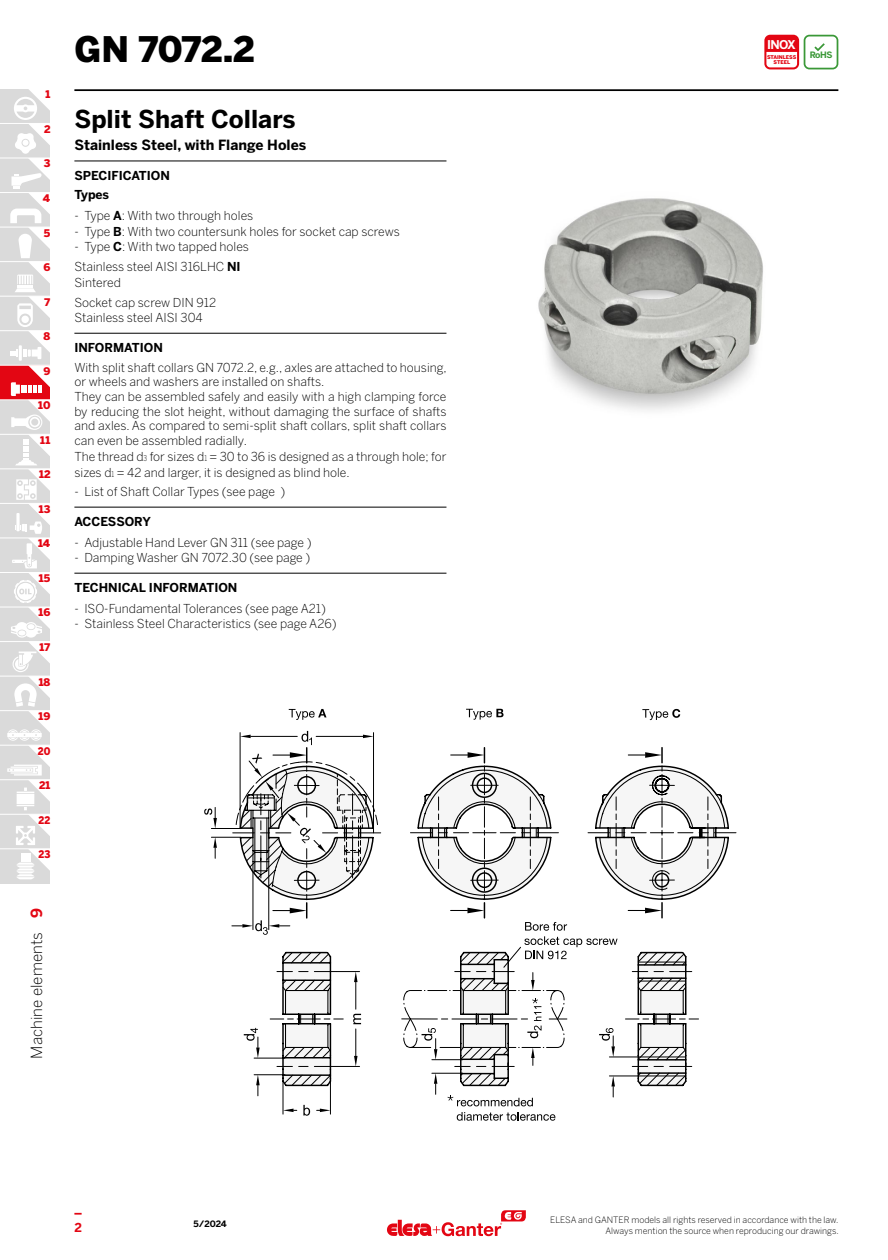
<style>
.page{position:relative;width:888px;height:1260px;background:#fff}
.page>*{position:absolute;margin:0;border:0;box-sizing:border-box;transform-origin:0 0}
.t1{font:900 35px "Benton Sans";letter-spacing:-.005em;color:#000}
.t2{font:700 24.5px "Benton Sans";color:#000}
.t3{font:300 15.4px "Benton Sans";color:#000}
.t4{font:700 15.4px "Benton Sans";color:#e30613}
.t5{font:700 14px "Benton Sans";color:#000}
.t6{font:300 12.25px/15px "Benton Sans";color:#000}
.t7{font:700 12.25px/19.6px "Benton Sans";color:#000}
.t8{font:700 12.25px "Benton Sans";color:#e30613}
.t9{font:700 12.08px "Benton Sans";color:#fff}
.t10{font:900 10.5px "Benton Sans";color:#e30613}
.t11{font:900 10.5px "Benton Sans";color:#e30613;scale:.9 1}
.t12{font:300 8.75px "Benton Sans";color:#000}
.t13{font:700 8.75px "Benton Sans";color:#000}
.t14{font:700 8.75px "Benton Sans";color:#3a9837}
.t15{font:900 5.08px/4.9px "Benton Sans";letter-spacing:-.005em;color:#e30613;text-align:center}
.s1{font-weight:700}
.s2{font-size:7.88px}
</style>
<div class="page">
<svg style="left:764px;top:35px;width:74px;height:34px"></svg>
<hr style="left:74px;top:161px;width:372px;height:1px;background:#000">
<hr style="left:74px;top:333px;width:372px;height:1px;background:#000">
<hr style="left:74px;top:507px;width:372px;height:1px;background:#000">
<hr style="left:74px;top:573px;width:372px;height:1px;background:#000">
<img style="left:538px;top:198px;width:225px;height:213px">
<svg style="left:232px;top:925px;width:8px;height:2px"></svg>
<hr style="left:240px;top:733px;width:1px;height:95px;background:#000">
<hr style="left:373px;top:733px;width:1px;height:100px;background:#000">
<hr style="left:251px;top:736px;width:46px;height:1px;background:#000">
<hr style="left:316px;top:736px;width:47px;height:1px;background:#000">
<svg style="left:301px;top:731px;width:11px;height:14px"></svg>
<svg style="left:240px;top:735px;width:11px;height:3px"></svg>
<svg style="left:363px;top:735px;width:10px;height:3px"></svg>
<svg style="left:468px;top:752px;width:16px;height:6px"></svg>
<svg style="left:645px;top:752px;width:17px;height:6px"></svg>
<svg style="left:257px;top:1086px;width:2px;height:10px"></svg>
<hr style="left:283px;top:1081px;width:1px;height:33px;background:#000">
<hr style="left:330px;top:1081px;width:1px;height:33px;background:#000">
<svg style="left:303px;top:1105px;width:7px;height:11px"></svg>
<svg style="left:283px;top:1109px;width:14px;height:3px"></svg>
<svg style="left:317px;top:1109px;width:13px;height:3px"></svg>
<svg style="left:204px;top:752px;width:142px;height:107px"></svg>
<svg style="left:631px;top:766px;width:105px;height:130px"></svg>
<svg style="left:454px;top:766px;width:61px;height:7px"></svg>
<svg style="left:240px;top:773px;width:446px;height:313px"></svg>
<svg style="left:466px;top:709px;width:38px;height:11px"></svg>
<svg style="left:642px;top:709px;width:38px;height:11px"></svg>
<svg style="left:289px;top:709px;width:37px;height:11px"></svg>
<svg style="left:403px;top:922px;width:296px;height:184px"></svg>
<svg style="left:457px;top:1112px;width:98px;height:9px"></svg>
<svg style="left:74px;top:1213px;width:8px;height:2px"></svg>
<hr style="left:74px;top:89px;width:764px;height:2px;background:#000">
<div style="left:0;top:745px;width:50px;height:35px;background:#dadada"></div>
<div style="left:0;top:711px;width:50px;height:34px;background:#dadada"></div>
<div style="left:0;top:849px;width:50px;height:34px;background:#dadada"></div>
<div style="left:0;top:814px;width:50px;height:35px;background:#dadada"></div>
<div style="left:0;top:780px;width:50px;height:34px;background:#dadada"></div>
<div style="left:0;top:158px;width:50px;height:35px;background:#dadada"></div>
<div style="left:0;top:193px;width:50px;height:34px;background:#dadada"></div>
<div style="left:0;top:123px;width:50px;height:35px;background:#dadada"></div>
<div style="left:0;top:89px;width:50px;height:34px;background:#dadada"></div>
<hr style="left:0;top:123px;width:50px;height:1px;background:#fff">
<div style="left:0;top:227px;width:50px;height:35px;background:#dadada"></div>
<div style="left:0;top:262px;width:50px;height:34px;background:#dadada"></div>
<div style="left:0;top:296px;width:50px;height:35px;background:#dadada"></div>
<div style="left:0;top:331px;width:50px;height:34px;background:#dadada"></div>
<div style="left:0;top:365px;width:50px;height:35px;background:#e30613"></div>
<div style="left:0;top:400px;width:50px;height:34px;background:#dadada"></div>
<div style="left:0;top:434px;width:50px;height:35px;background:#dadada"></div>
<div style="left:0;top:469px;width:50px;height:34px;background:#dadada"></div>
<div style="left:0;top:503px;width:50px;height:35px;background:#dadada"></div>
<div style="left:0;top:538px;width:50px;height:34px;background:#dadada"></div>
<div style="left:0;top:572px;width:50px;height:35px;background:#dadada"></div>
<div style="left:0;top:607px;width:50px;height:35px;background:#dadada"></div>
<div style="left:0;top:642px;width:50px;height:34px;background:#dadada"></div>
<div style="left:0;top:676px;width:50px;height:35px;background:#dadada"></div>
<hr style="left:0;top:158px;width:50px;height:1px;background:#fff">
<hr style="left:0;top:192px;width:50px;height:1px;background:#fff">
<hr style="left:0;top:227px;width:50px;height:1px;background:#fff">
<hr style="left:0;top:261px;width:50px;height:1px;background:#fff">
<hr style="left:0;top:296px;width:50px;height:1px;background:#fff">
<hr style="left:0;top:330px;width:50px;height:1px;background:#fff">
<hr style="left:0;top:365px;width:50px;height:1px;background:#fff">
<hr style="left:0;top:399px;width:50px;height:1px;background:#fff">
<hr style="left:0;top:434px;width:50px;height:1px;background:#fff">
<hr style="left:0;top:468px;width:50px;height:1px;background:#fff">
<hr style="left:0;top:503px;width:50px;height:1px;background:#fff">
<hr style="left:0;top:538px;width:50px;height:1px;background:#fff">
<hr style="left:0;top:572px;width:50px;height:1px;background:#fff">
<hr style="left:0;top:607px;width:50px;height:1px;background:#fff">
<hr style="left:0;top:641px;width:50px;height:1px;background:#fff">
<hr style="left:0;top:676px;width:50px;height:1px;background:#fff">
<hr style="left:0;top:710px;width:50px;height:1px;background:#fff">
<hr style="left:0;top:745px;width:50px;height:1px;background:#fff">
<hr style="left:0;top:779px;width:50px;height:1px;background:#fff">
<hr style="left:0;top:814px;width:50px;height:1px;background:#fff">
<hr style="left:0;top:848px;width:50px;height:1px;background:#fff">
<hr style="left:7px;top:768px;width:26px;height:4px;background:#f1f1f1">
<hr style="left:7px;top:733px;width:35px;height:4px;background:#f4f4f4">
<svg style="left:8px;top:89px;width:42px;height:790px"></svg>
<svg style="left:387px;top:1210px;width:139px;height:26px"></svg>
<p class="t10" style="left:45px;top:86px;width:6px">1</p>
<p class="t10" style="left:44px;top:121px;width:8px">2</p>
<p class="t10" style="left:44px;top:156px;width:8px">3</p>
<p class="t10" style="left:43px;top:190px;width:9px">4</p>
<p class="t10" style="left:44px;top:225px;width:8px">5</p>
<p class="t10" style="left:43px;top:259px;width:9px">6</p>
<p class="t10" style="left:45px;top:294px;width:7px">7</p>
<p class="t10" style="left:44px;top:329px;width:8px">8</p>
<p class="t10" style="left:44px;top:363px;width:9px">9</p>
<p class="t10" style="left:38px;top:398px;width:14px">10</p>
<p class="t10" style="left:40px;top:432px;width:12px">11</p>
<p class="t10" style="left:39px;top:467px;width:13px">12</p>
<p class="t10" style="left:39px;top:501px;width:13px">13</p>
<p class="t10" style="left:38px;top:536px;width:14px">14</p>
<p class="t10" style="left:39px;top:570px;width:13px">15</p>
<p class="t10" style="left:39px;top:605px;width:13px">16</p>
<p class="t10" style="left:40px;top:639px;width:12px">17</p>
<p class="t10" style="left:39px;top:674px;width:13px">18</p>
<p class="t10" style="left:39px;top:708px;width:13px">19</p>
<p class="t11" style="left:38px;top:743px;width:15px">20</p>
<p class="t10" style="left:39px;top:778px;width:13px">21</p>
<p class="t11" style="left:39px;top:812px;width:15px">22</p>
<p class="t11" style="left:39px;top:847px;width:15px">23</p>
<p class="t4" style="left:25px;top:918px;width:12px;rotate:-90deg">9</p>
<p class="t3" style="left:26px;top:1059px;width:127px;rotate:-90deg">Machine elements</p>
<h1 class="t1" style="left:74px;top:23px;width:182px">GN 7072.2</h1>
<h2 class="t2" style="left:74px;top:101px;width:223px">Split Shaft Collars</h2>
<p class="t5" style="left:74px;top:135px;width:233px">Stainless Steel, with Flange Holes</p>
<p class="t7" style="left:74px;top:165px;width:97px">SPECIFICATION<br>Types</p>
<p class="t6" style="left:74px;top:207px;width:180px">- Type <span class="s1">A</span>: With two through holes</p>
<p class="t6" style="left:74px;top:223px;width:327px">- Type <span class="s1">B</span>: With two countersunk holes for socket cap screws</p>
<p class="t6" style="left:74px;top:237px;width:176px;line-height:19.6px">- Type <span class="s1">C</span>: With two tapped holes<br>Stainless steel AISI 316LHC <span class="s1">NI</span></p>
<p class="t6" style="left:74px;top:272px;width:143px;line-height:19.6px">Sintered<br>Socket cap screw DIN 912</p>
<p class="t6" style="left:74px;top:310px;width:130px">Stainless steel AISI 304</p>
<p class="t7" style="left:74px;top:337px;width:90px">INFORMATION</p>
<p class="t6" style="left:74px;top:359px;width:374px">With split shaft collars GN 7072.2, e.g., axles are attached to housing, or wheels and washers are installed on shafts.<br>They can be assembled safely and easily with a high clamping force by reducing the slot height, without damaging the surface of shafts and axles. As compared to semi-split shaft collars, split shaft collars can even be assembled radially.<br>The thread d<span class="s2">3</span> for sizes d<span class="s2">1</span> = 30 to 36 is designed as a through hole; for sizes d<span class="s2">1</span> = 42 and larger, it is designed as blind hole.</p>
<p class="t6" style="left:74px;top:484px;width:212px">- List of Shaft Collar Types (see page )</p>
<p class="t7" style="left:74px;top:511px;width:78px">ACCESSORY</p>
<p class="t6" style="left:74px;top:534px;width:239px">- Adjustable Hand Lever GN 311 (see page )</p>
<p class="t6" style="left:74px;top:550px;width:237px">- Damping Washer GN 7072.30 (see page )</p>
<p class="t7" style="left:74px;top:577px;width:165px">TECHNICAL INFORMATION</p>
<p class="t6" style="left:74px;top:600px;width:253px">- ISO-Fundamental Tolerances (see page A21)</p>
<p class="t6" style="left:74px;top:616px;width:264px">- Stainless Steel Characteristics (see page A26)</p>
<p class="t9" style="left:767px;top:36px;width:30px">INOX</p>
<p class="t15" style="left:767px;top:55px;width:31px">STAINLESS<br>STEEL</p>
<p class="t14" style="left:810px;top:48px;width:24px">RoHS</p>
<p class="t13" style="left:193px;top:1218px;width:35px">5/2024</p>
<p class="t12" style="left:550px;top:1214px;width:290px">ELESA and GANTER models all rights reserved in accordance with the law.</p>
<p class="t8" style="left:74px;top:1219px;width:9px">2</p>
<p class="t12" style="left:605px;top:1225px;width:235px">Always mention the source when reproducing our drawings.</p>
</div>
